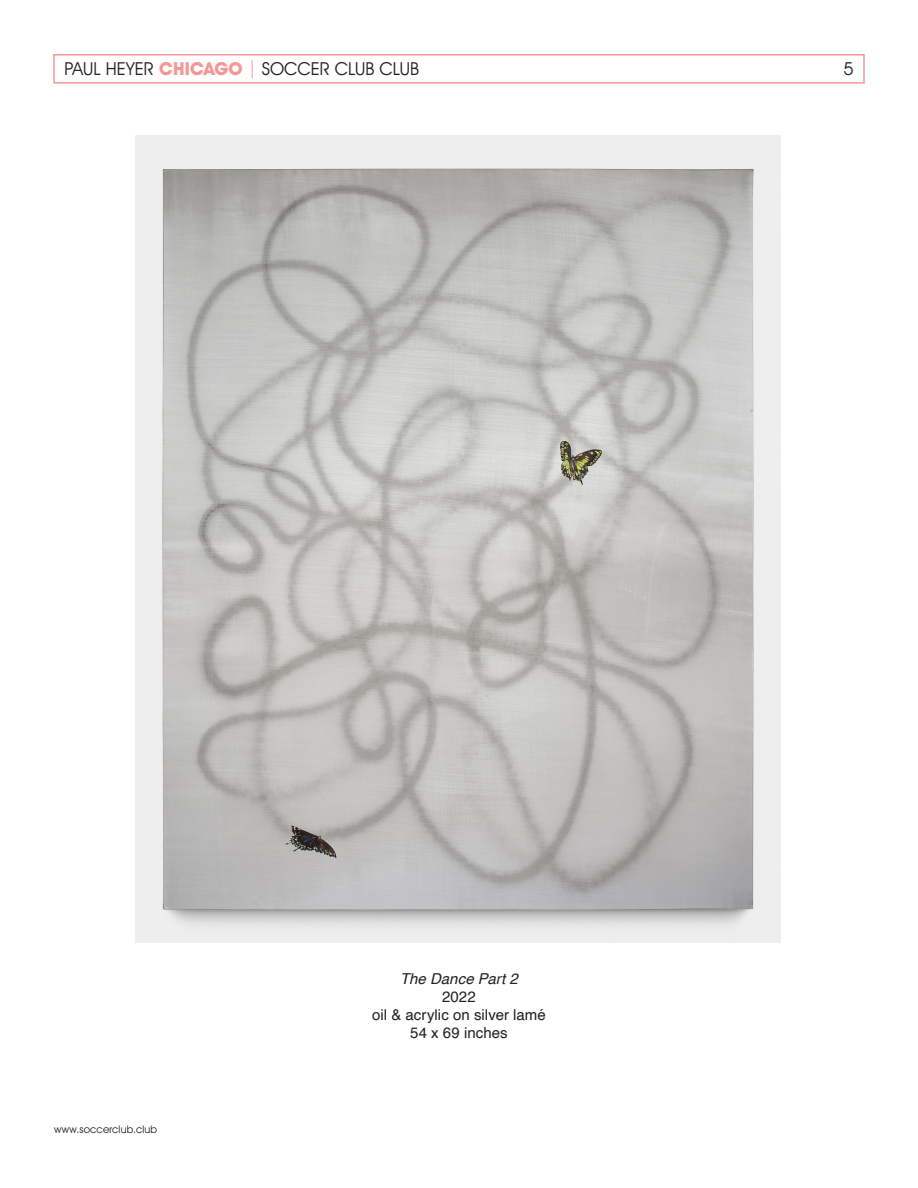
<style>
.page{position:relative;width:918px;height:1188px;background:#fff}
.page>*{position:absolute;margin:0;border:0;box-sizing:border-box;transform-origin:0 0}
.t1{font:18px "Avant Garde IT Cby BT";letter-spacing:-.01em;color:#231f20}
.t2{font:15px "Helvetica";letter-spacing:.005em;color:#231f20}
.t3{font:italic 15px "Helvetica";color:#231f20}
.t4{font:10.5px "Avant Garde IT Cby BT";letter-spacing:.02em;color:#231f20}
.s1{font-weight:700;color:#f59795}
.s2{color:#f59795}
</style>
<div class="page">
<div style="left:53px;top:54px;width:812px;height:30px;border:2px solid #f59795"></div>
<img style="left:136px;top:135px;width:645px;height:808px">
<p class="t1" style="left:64px;top:58px;width:356px">PAUL HEYER <span class="s1">CHICAGO</span> <span class="s2">|</span> SOCCER CLUB CLUB</p>
<p class="t1" style="left:843px;top:58px;width:12px">5</p>
<p class="t4" style="left:54px;top:1123px;width:105px">www.soccerclub.club</p>
<p class="t3" style="left:400px;top:967px;width:119px">The Dance Part 2</p>
<p class="t2" style="left:442px;top:985px;width:35px">2022</p>
<p class="t2" style="left:372px;top:1003px;width:175px">oil &amp; acrylic on silver lamé</p>
<p class="t2" style="left:410px;top:1021px;width:99px">54 x 69 inches</p>
</div>
